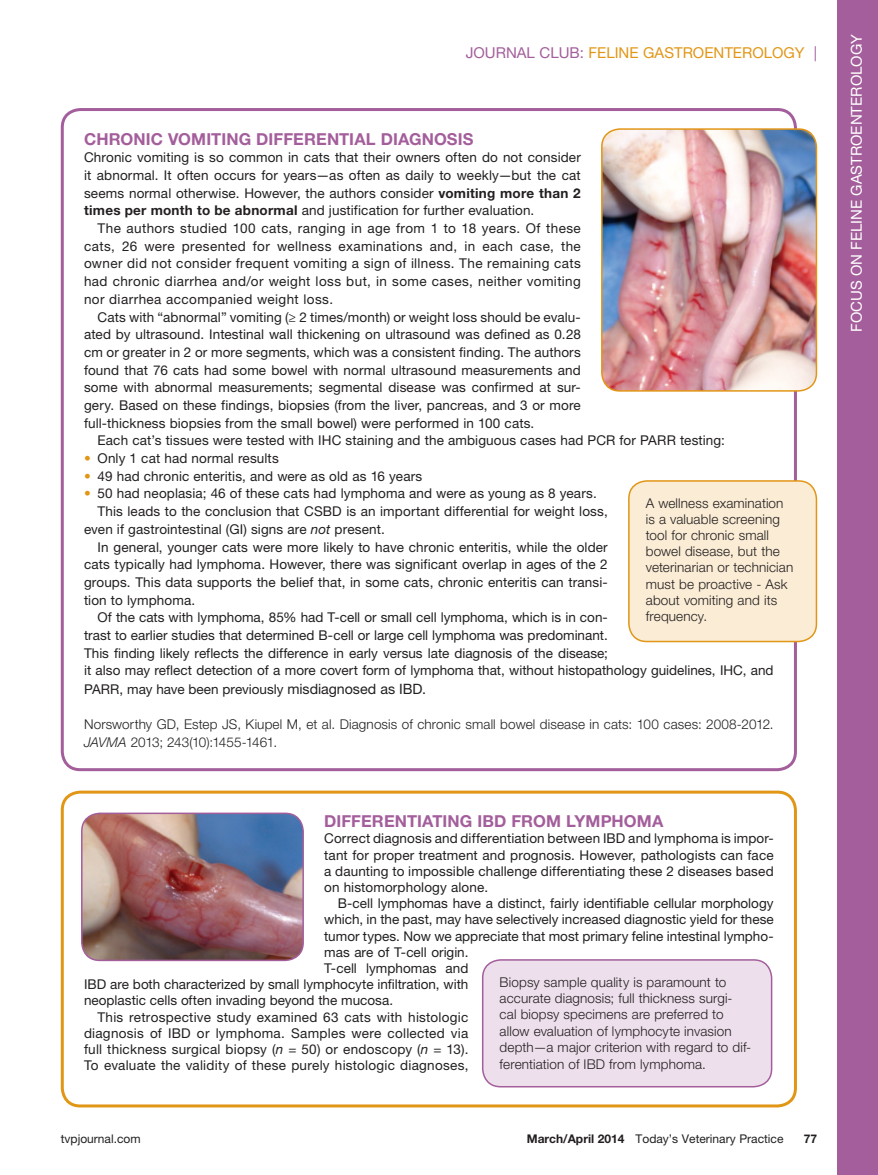
<style>
.page{position:relative;width:878px;height:1175px;background:#fff}
.page>*{position:absolute;margin:0;border:0;box-sizing:border-box;transform-origin:0 0}
.t1{font:700 16.5px "Helvetica Neue LT Std";letter-spacing:.01em;color:#a35e9b}
.t2{font:15px "Helvetica Neue LT Std";color:#e29616}
.t3{font:15px "Helvetica Neue LT Std";color:#fff}
.t4{font:13.5px/17.7px "Helvetica Neue LT Std";letter-spacing:.005em;color:#231f20;text-align:justify}
.t5{font:300 13.5px/16.2px "Helvetica Neue LT Std";letter-spacing:.01em;color:#231f20}
.t6{font:12px "Helvetica Neue LT Std";color:#231f20}
.t7{font:700 12px "Helvetica Neue LT Std";color:#231f20}
.s1{color:#a35e9b}
.s2{font-weight:700}
.s3{color:#e29616}
.s4{font-style:italic}
.s5{font-size:14.25px}
</style>
<div class="page">
<div style="left:837px;top:0;width:41px;height:1174px;background:#a35e9b"></div>
<div style="left:628px;top:481px;width:188px;height:160px;background:#faecd5;border-radius:18px"></div>
<div style="left:628px;top:480px;width:189px;height:162px;border:2px solid #e29616;border-radius:18px"></div>
<img style="left:602px;top:129px;width:214px;height:262px">
<div style="left:601px;top:128px;width:216px;height:264px;border:2px solid #e29616;border-radius:18px"></div>
<div style="left:61px;top:790px;width:735px;height:317px;border:3px solid #e29616;border-radius:18px"></div>
<img style="left:82px;top:815px;width:221px;height:145px">
<div style="left:81px;top:812px;width:223px;height:149px;border:2px solid #a35e9b;border-radius:18px"></div>
<div style="left:482px;top:960px;width:289px;height:126px;background:#ede0ec;border-radius:18px"></div>
<div style="left:482px;top:959px;width:290px;height:128px;border:2px solid #a35e9b;border-radius:18px"></div>
<p class="t2" style="left:465px;top:44px;width:288px"><span class="s1">Journal Club:</span> FELINE GASTROENTEROLO</p>
<p class="t2" style="left:783px;top:44px;width:35px">GY <span class="s1">|</span></p>
<p class="t3" style="left:847px;top:332px;width:298px;rotate:-90deg">Focus On Feli ne Gastroenterology</p>
<p class="t1" style="left:84px;top:128px;width:391px">Chronic Vomiting Differential Diagnosis</p>
<p class="t4" style="left:84px;top:148px;width:498px">Chronic vomiting is so common in cats that their owners often do not consider it abnormal. It often occurs for years—as often as daily to weekly—but the cat seems normal otherwise. However, the authors consider <span class="s2">vomiting more than 2 times per month to be abnormal</span> and justification for further evaluation.</p>
<p class="t4" style="left:84px;top:219px;width:498px;text-indent:14px">The authors studied 100 cats, ranging in age from 1 to 18 years. Of these cats, 26 were presented for wellness examinations and, in each case, the owner did not consider frequent vomiting a sign of illness. The remaining cats had chronic diarrhea and/or weight loss but, in some cases, neither vomiting nor diarrhea accompanied weight loss.</p>
<p class="t4" style="left:84px;top:308px;width:498px;text-indent:14px">Cats with “abnormal” vomiting (≥ 2 times/month) or weight loss should be evalu&shy;ated by ultrasound. Intestinal wall thickening on ultrasound was defined as 0.28 cm or greater in 2 or more segments, which was a consistent finding. The authors found that 76 cats had some bowel with normal ultrasound measurements and some with abnormal measurements; segmental disease was confirmed at sur&shy;gery. Based on these findings, biopsies (from the liver, pancreas, and 3 or more full-thickness biopsies from the small bowel) were performed in 100 cats.</p>
<p class="t4" style="left:98px;top:431px;width:561px">Each cat’s tissues were tested with IHC staining and the ambiguous cases had PCR for PARR</p>
<p class="t4" style="left:680px;top:431px;width:46px">testing:</p>
<p class="t4" style="left:84px;top:449px;width:196px"><span class="s3">•</span> Only 1 cat had normal results</p>
<p class="t4" style="left:84px;top:467px;width:340px"><span class="s3">•</span> 49 had chronic enteritis, and were as old as 16 years</p>
<p class="t4" style="left:84px;top:484px;width:514px"><span class="s3">•</span> 50 had neoplasia; 46 of these cats had lymphoma and were as young as 8 years.</p>
<p class="t4" style="left:98px;top:502px;width:511px">This leads to the conclusion that CSBD is an important differential for weight loss,</p>
<p class="t4" style="left:84px;top:520px;width:302px">even if gastrointestinal (GI) signs are <span class="s4">not</span> present.</p>
<p class="t4" style="left:98px;top:537px;width:511px">In general, younger cats were more likely to have chronic enteritis, while the older</p>
<p class="t4" style="left:84px;top:555px;width:525px">cats typically had lymphoma. However, there was significant overlap in ages of the 2</p>
<p class="t4" style="left:84px;top:573px;width:525px">groups. This data supports the belief that, in some cats, chronic enteritis can transi-</p>
<p class="t4" style="left:84px;top:591px;width:113px">tion to lymphoma.</p>
<p class="t4" style="left:98px;top:608px;width:512px">Of the cats with lymphoma, 85% had T-cell or small cell lymphoma, which is in con-</p>
<p class="t4" style="left:84px;top:626px;width:525px">trast to earlier studies that determined B-cell or large cell lymphoma was predominant.</p>
<p class="t4" style="left:84px;top:644px;width:525px">This finding likely reflects the difference in early versus late diagnosis of the disease;</p>
<p class="t4" style="left:84px;top:661px;width:691px">it also may reflect detection of a more covert form of lymphoma that, without histopathology guidelines, IHC, and</p>
<p class="t4" style="left:84px;top:680px;width:19px">PARR</p>
<p class="t4" style="left:119px;top:680px;width:308px">, may have been previously <span class="s5">misdiagnosed as IBD.</span></p>
<p class="t5" style="left:84px;top:715px;width:691px;line-height:17.7px">Norsworthy GD, Estep JS, Kiupel M, et al. Diagnosis of chronic small bowel disease in cats: 100 cases: 2008-2012.<br><span class="s4">JAVMA</span> 2013; 243(10):1455-1461.</p>
<p class="t5" style="left:645px;top:494px;width:149px">A wellness examination is a valuable screening tool for chronic small bowel disease, but the veterinarian or technician must be proactive - Ask about vomiting and its frequency.</p>
<p class="t1" style="left:324px;top:811px;width:327px">Differentiating IBD from Lymphoma</p>
<p class="t4" style="left:324px;top:830px;width:451px;line-height:16.2px">Correct diagnosis and differentiation between IBD and lymphoma is impor&shy;tant for proper treatment and prognosis. However, pathologists can face a daunting to impossible challenge differentiating these 2 diseases based on histomorphology alone.</p>
<p class="t4" style="left:338px;top:894px;width:437px">B-cell lymphomas have a distinct, fairly identifiable cellular morphology</p>
<p class="t4" style="left:324px;top:910px;width:451px">which, in the past, may have selectively increased diagnostic yield for these</p>
<p class="t4" style="left:324px;top:926px;width:451px">tumor types. Now we appreciate that most primary feline intestinal lympho-</p>
<p class="t4" style="left:324px;top:943px;width:146px">mas are of T-cell origin.</p>
<p class="t4" style="left:324px;top:959px;width:146px">T-cell lymphomas and</p>
<p class="t4" style="left:84px;top:975px;width:386px">IBD are both characterized by small lymphocyte infiltration, with</p>
<p class="t4" style="left:84px;top:991px;width:311px">neoplastic cells often invading beyond the mucosa.</p>
<p class="t4" style="left:97px;top:1007px;width:372px">This retrospective study examined 63 cats with histologic</p>
<p class="t4" style="left:84px;top:1024px;width:386px">diagnosis of IBD or lymphoma. Samples were collected via</p>
<p class="t4" style="left:84px;top:1040px;width:386px">full thickness surgical biopsy (<span class="s4">n</span> = 50) or endoscopy (<span class="s4">n</span> = 13).</p>
<p class="t4" style="left:84px;top:1056px;width:386px">To evaluate the validity of these purely histologic diagnoses,</p>
<p class="t5" style="left:499px;top:973px;width:253px">Biopsy sample quality is paramount to accurate diagnosis; full thickness surgi&shy;cal biopsy specimens are preferred to allow evaluation of lymphocyte invasion depth—a major criterion with regard to dif&shy;ferentiation of IBD from lymphoma.</p>
<p class="t6" style="left:61px;top:1131px;width:81px">tvpjournal.com</p>
<p class="t6" style="left:527px;top:1131px;width:258px"><span class="s2">March/April 2014</span> Today’s Veterinary Practice</p>
<p class="t7" style="left:803px;top:1131px;width:15px">77</p>
</div>
